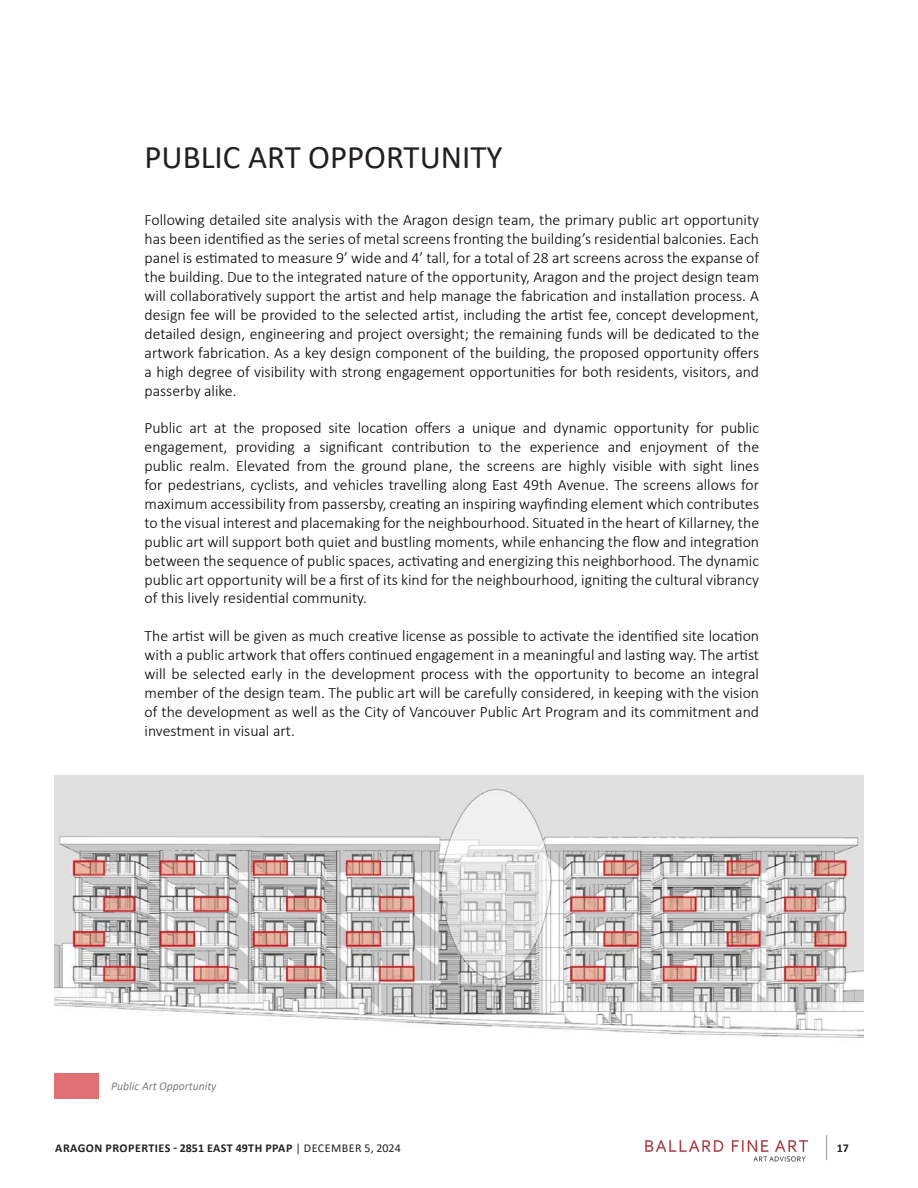
<style>
.page{position:relative;width:918px;height:1188px;background:#fff}
.page>*{position:absolute;margin:0;border:0;box-sizing:border-box;transform-origin:0 0}
.t1{font:33px "Calibri";color:#231f20}
.t2{font:300 15.75px/18.9px "Calibri";color:#000;text-align:justify}
.t3{font:700 12px "Calibri";letter-spacing:.04em;color:#231f20}
.t4{font:italic 12px "Calibri";color:#808080}
.s1{font-weight:400}
</style>
<div class="page">
<img style="left:645px;top:1140px;width:163px;height:22px">
<svg style="left:826px;top:1135px;width:1px;height:25px"></svg>
<div style="left:54px;top:1074px;width:45px;height:25px;background:#e17075"></div>
<img style="left:54px;top:776px;width:810px;height:262px">
<p class="t1" style="left:145px;top:134px;width:360px">PUBLIC ART OPPORTUNITY</p>
<p class="t2" style="left:145px;top:211px;width:616px">Following detailed site analysis with the Aragon design team, the primary public art opportunity has been identified as the series of metal screens fronting the building’s residential balconies. Each panel is estimated to measure 9’ wide and 4’ tall, for a total of 28 art screens across the expanse of the building. Due to the integrated nature of the opportunity, Aragon and the project design team will collaboratively support the artist and help manage the fabrication and installation process. A design fee will be provided to the selected artist, including the artist fee, concept development, detailed design, engineering and project oversight; the remaining funds will be dedicated to the artwork fabrication. As a key design component of the building, the proposed opportunity offers a high degree of visibility with strong engagement opportunities for both residents, visitors, and passerby alike.</p>
<p class="t2" style="left:145px;top:419px;width:616px">Public art at the proposed site location offers a unique and dynamic opportunity for public engagement, providing a significant contribution to the experience and enjoyment of the public realm. Elevated from the ground plane, the screens are highly visible with sight lines for pedestrians, cyclists, and vehicles travelling along East 49th Avenue. The screens allows for maximum accessibility from passersby, creating an inspiring wayfinding element which contributes to the visual interest and placemaking for the neighbourhood. Situated in the heart of Killarney, the public art will support both quiet and bustling moments, while enhancing the flow and integration between the sequence of public spaces, activating and energizing this neighborhood. The dynamic public art opportunity will be a first of its kind for the neighbourhood, igniting the cultural vibrancy of this lively residential community.</p>
<p class="t2" style="left:145px;top:626px;width:616px">The artist will be given as much creative license as possible to activate the identified site location with a public artwork that offers continued engagement in a meaningful and lasting way. The artist will be selected early in the development process with the opportunity to become an integral member of the design team. The public art will be carefully considered, in keeping with the vision of the development as well as the City of Vancouver Public Art Program and its commitment and investment in visual art.</p>
<p class="t4" style="left:111px;top:1078px;width:107px">Public Art Opportunity</p>
<p class="t3" style="left:55px;top:1140px;width:347px">ARAGON PROPERTIES - 2851 EAST 49TH PPAP <span class="s1">| DECEMBER 5, 2024</span></p>
<p class="t3" style="left:837px;top:1140px;width:14px">17</p>
</div>
